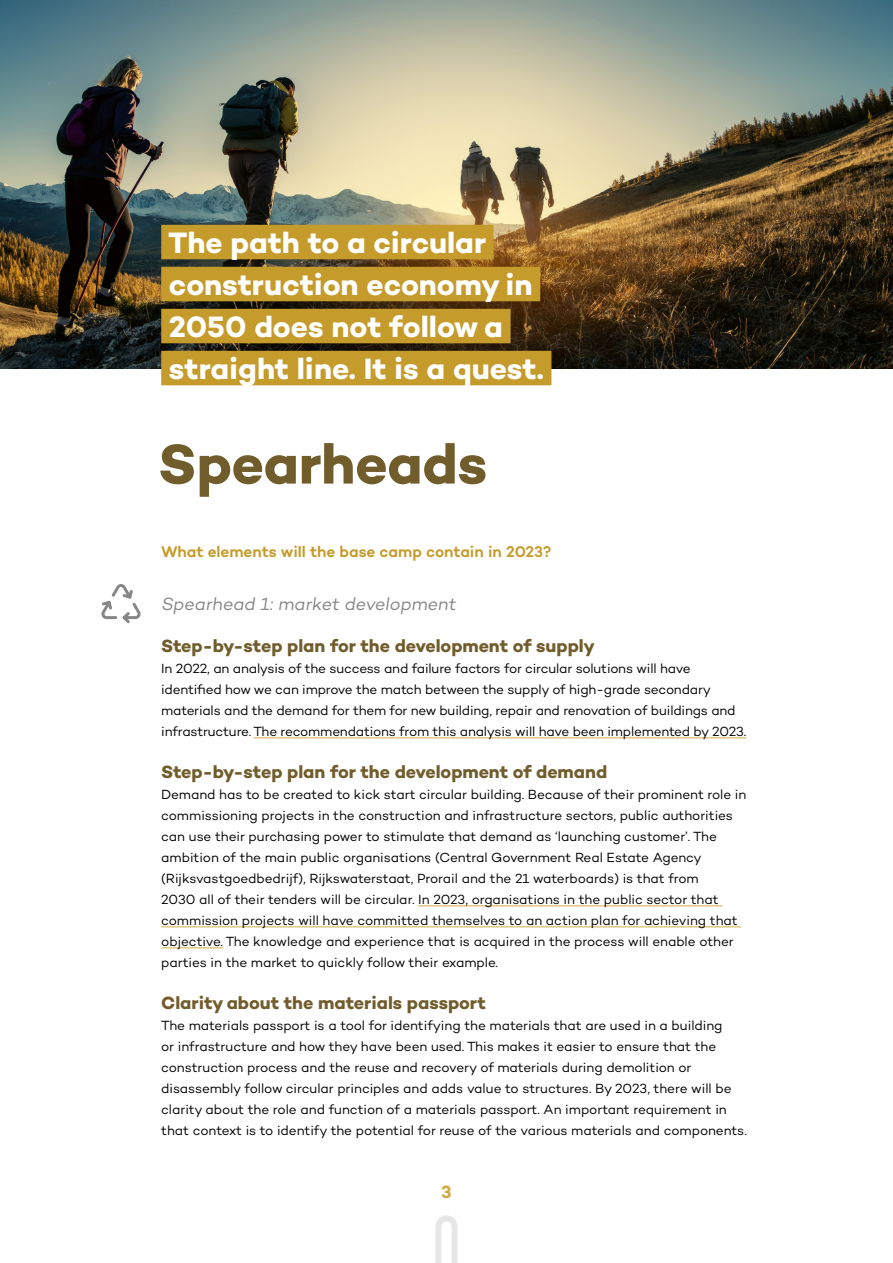
<style>
.page{position:relative;width:893px;height:1263px;background:#fff}
.page>*{position:absolute;margin:0;border:0;box-sizing:border-box;transform-origin:0 0}
.t1{font:700 57px "Campton";letter-spacing:-.01em;color:#715c2c}
.t2{font:700 30px/42px "Campton";color:#fff}
.t3{font:700 18px "Campton";letter-spacing:-.005em;color:#715c2c}
.t4{font:18px "Campton";color:#868786}
.t5{font:700 18px "Campton";color:#d3ab45}
.t6{font:600 15.75px "Campton";letter-spacing:-.005em;color:#c59b2b}
.t7{font:13.5px/21px "Campton";letter-spacing:-.01em;color:#000}
</style>
<div class="page">
<img style="left:0;top:0;width:893px;height:368px">
<div style="left:161px;top:225px;width:332px;height:34px;background:#c59b2b"></div>
<div style="left:161px;top:267px;width:379px;height:34px;background:#c59b2b"></div>
<div style="left:161px;top:309px;width:350px;height:34px;background:#c59b2b"></div>
<div style="left:161px;top:351px;width:390px;height:34px;background:#c59b2b"></div>
<hr style="left:254px;top:737px;width:492px;height:1px;background:#d3ab45">
<hr style="left:418px;top:905px;width:304px;height:1px;background:#d3ab45">
<hr style="left:161px;top:926px;width:580px;height:1px;background:#d3ab45">
<hr style="left:161px;top:947px;width:62px;height:1px;background:#d3ab45">
<svg style="left:101px;top:584px;width:40px;height:40px"></svg>
<svg style="left:435px;top:1215px;width:23px;height:48px"></svg>
<h2 class="t2" style="left:168px;top:221px;width:377px">The path to a circular construction economy in<br>2050 does not follow a straight line. It is a quest.</h2>
<h1 class="t1" style="left:158px;top:428px;width:331px">Spearheads</h1>
<p class="t6" style="left:161px;top:542px;width:392px">What elements will the base camp contain in 2023?</p>
<h3 class="t4" style="left:161px;top:592px;width:299px">Spearhead 1: market development</h3>
<h3 class="t3" style="left:161px;top:634px;width:435px">Step-by-step plan for the development of supply</h3>
<p class="t7" style="left:161px;top:657px;width:586px">In 2022, an analysis of the success and failure factors for circular solutions will have identified how we can improve the match between the supply of high-grade secondary materials and the demand for them for new building, repair and renovation of buildings and infrastructure. The recommendations from this analysis will have been implemented by 2023.</p>
<h3 class="t3" style="left:161px;top:760px;width:448px">Step-by-step plan for the development of demand</h3>
<p class="t7" style="left:161px;top:783px;width:587px">Demand has to be created to kick start circular building. Because of their prominent role in commissioning projects in the construction and infrastructure sectors, public authorities can use their purchasing power to stimulate that demand as ‘launching customer’. The ambition of the main public organisations (Central Government Real Estate Agency (Rijksvastgoedbedrijf), Rijkswaterstaat, Prorail and the 21 waterboards) is that from<br>2030 all of their tenders will be circular. In 2023, organisations in the public sector that commission projects will have committed themselves to an action plan for achieving that objective. The knowledge and experience that is acquired in the process will enable other parties in the market to quickly follow their example.</p>
<h3 class="t3" style="left:161px;top:991px;width:326px">Clarity about the materials passport</h3>
<p class="t7" style="left:161px;top:1014px;width:587px">The materials passport is a tool for identifying the materials that are used in a building<br>or infrastructure and how they have been used. This makes it easier to ensure that the construction process and the reuse and recovery of materials during demolition or disassembly follow circular principles and adds value to structures. By 2023, there will be clarity about the role and function of a materials passport. An important requirement in that context is to identify the potential for reuse of the various materials and components.</p>
<h3 class="t5" style="left:441px;top:1180px;width:12px">3</h3>
</div>
